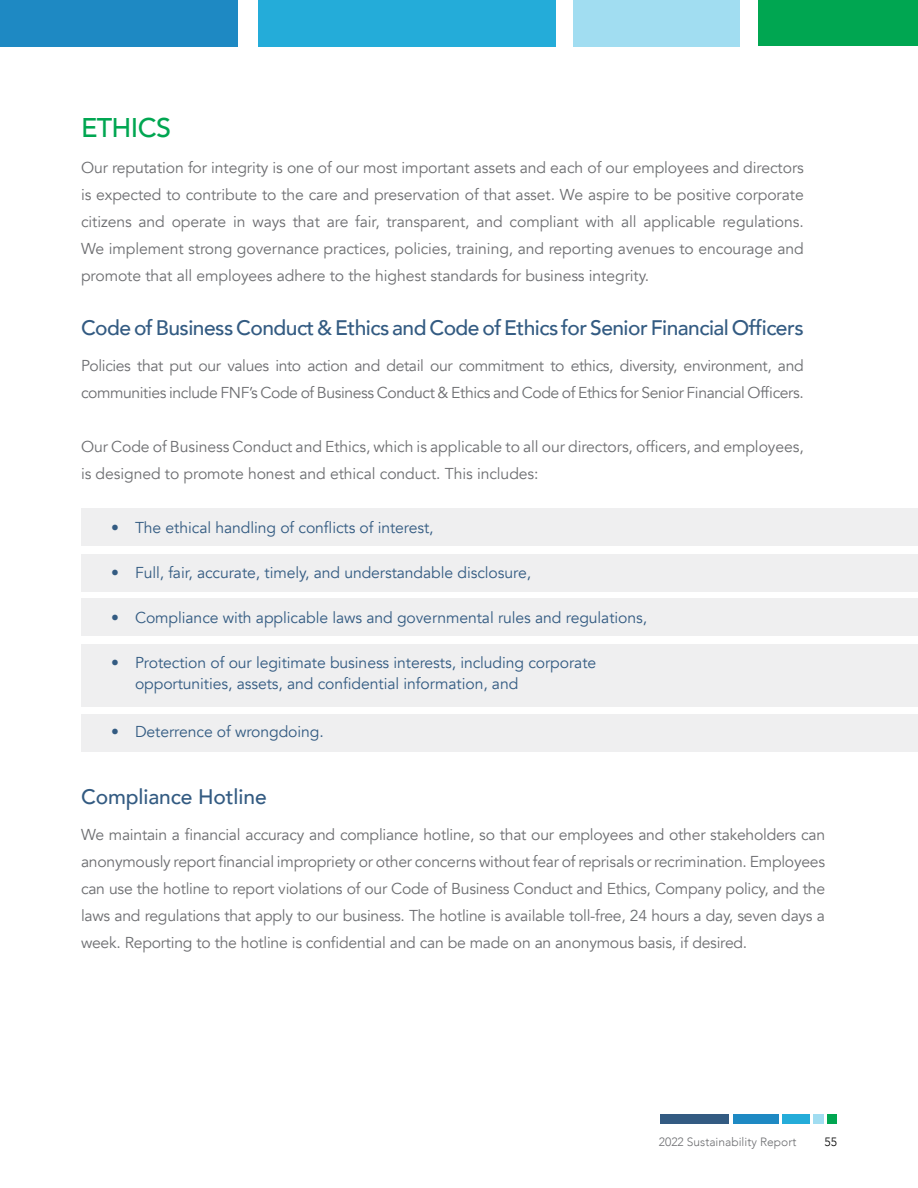
<style>
.page{position:relative;width:918px;height:1188px;background:#fff}
.page>*{position:absolute;margin:0;border:0;box-sizing:border-box;transform-origin:0 0}
.t1{font:500 27px "Avenir";letter-spacing:-.025em;color:#00a651}
.t2{font:500 21px "Avenir";letter-spacing:-.025em;color:#335b82}
.t3{font:500 21px "Avenir";letter-spacing:-.005em;color:#335b82}
.t4{font:15.75px/27px "Avenir";letter-spacing:-.015em;color:#6d6e71;text-align:justify}
.t5{font:15.75px/21px "Avenir";letter-spacing:-.005em;color:#335b82}
.t6{font:300 12px "Avenir";color:#6d6e71}
.t7{font:300 12px "Avenir";color:#000}
</style>
<div class="page">
<div style="left:81px;top:509px;width:837px;height:37px;background:#efeff0"></div>
<div style="left:81px;top:555px;width:837px;height:37px;background:#efeff0"></div>
<div style="left:81px;top:599px;width:837px;height:37px;background:#efeff0"></div>
<div style="left:81px;top:715px;width:837px;height:37px;background:#efeff0"></div>
<div style="left:81px;top:644px;width:837px;height:63px;background:#efeff0"></div>
<div style="left:0;top:0;width:237px;height:46px;background:#1e89c3"></div>
<div style="left:258px;top:0;width:298px;height:46px;background:#24acd9"></div>
<div style="left:573px;top:0;width:167px;height:46px;background:#a1ddf1"></div>
<div style="left:758px;top:0;width:160px;height:46px;background:#00a651"></div>
<div style="left:660px;top:1115px;width:69px;height:9px;background:#335b82"></div>
<div style="left:733px;top:1115px;width:46px;height:9px;background:#1e89c3"></div>
<div style="left:783px;top:1115px;width:27px;height:9px;background:#24acd9"></div>
<div style="left:813px;top:1115px;width:11px;height:9px;background:#a1ddf1"></div>
<div style="left:828px;top:1115px;width:9px;height:9px;background:#00a651"></div>
<h1 class="t1" style="left:81px;top:104px;width:92px">ETHICS</h1>
<p class="t4" style="left:81px;top:155px;width:724px">Our reputation for integrity is one of our most important assets and each of our employees and directors is expected to contribute to the care and preservation of that asset. We aspire to be positive corporate citizens and operate in ways that are fair, transparent, and compliant with all applicable regulations.<br>We implement strong governance practices, policies, training, and reporting avenues to encourage and promote that all employees adhere to the highest standards for business integrity.</p>
<h2 class="t2" style="left:81px;top:310px;width:724px">Code of Business Conduct &amp; Ethics and Code of Ethics for Senior Financial Officers</h2>
<p class="t4" style="left:81px;top:353px;width:724px">Policies that put our values into action and detail our commitment to ethics, diversity, environment, and communities include FNF’s Code of Business Conduct &amp; Ethics and Code of Ethics for Senior Financial Officers.</p>
<p class="t4" style="left:81px;top:434px;width:724px">Our Code of Business Conduct and Ethics, which is applicable to all our directors, officers, and employees, is designed to promote honest and ethical conduct. This includes:</p>
<p class="t5" style="left:111px;top:518px;width:324px">• The ethical handling of conflicts of interest,</p>
<p class="t5" style="left:111px;top:563px;width:422px">• Full, fair, accurate, timely, and understandable disclosure,</p>
<p class="t5" style="left:111px;top:608px;width:538px">• Compliance with applicable laws and governmental rules and regulations,</p>
<p class="t5" style="left:135px;top:653px;width:463px;text-indent:-24px">• Protection of our legitimate business interests, including corporate opportunities, assets, and confidential information, and</p>
<p class="t5" style="left:111px;top:722px;width:214px">• Deterrence of wrongdoing.</p>
<h2 class="t3" style="left:81px;top:779px;width:187px">Compliance Hotline</h2>
<p class="t4" style="left:81px;top:822px;width:746px">We maintain a financial accuracy and compliance hotline, so that our employees and other stakeholders can anonymously report financial impropriety or other concerns without fear of reprisals or recrimination. Employees can use the hotline to report violations of our Code of Business Conduct and Ethics, Company policy, and the laws and regulations that apply to our business. The hotline is available toll-free, 24 hours a day, seven days a week. Reporting to the hotline is confidential and can be made on an anonymous basis, if desired.</p>
<p class="t6" style="left:659px;top:1135px;width:139px">2022 Sustainability Report</p>
<p class="t7" style="left:825px;top:1135px;width:14px">55</p>
</div>
